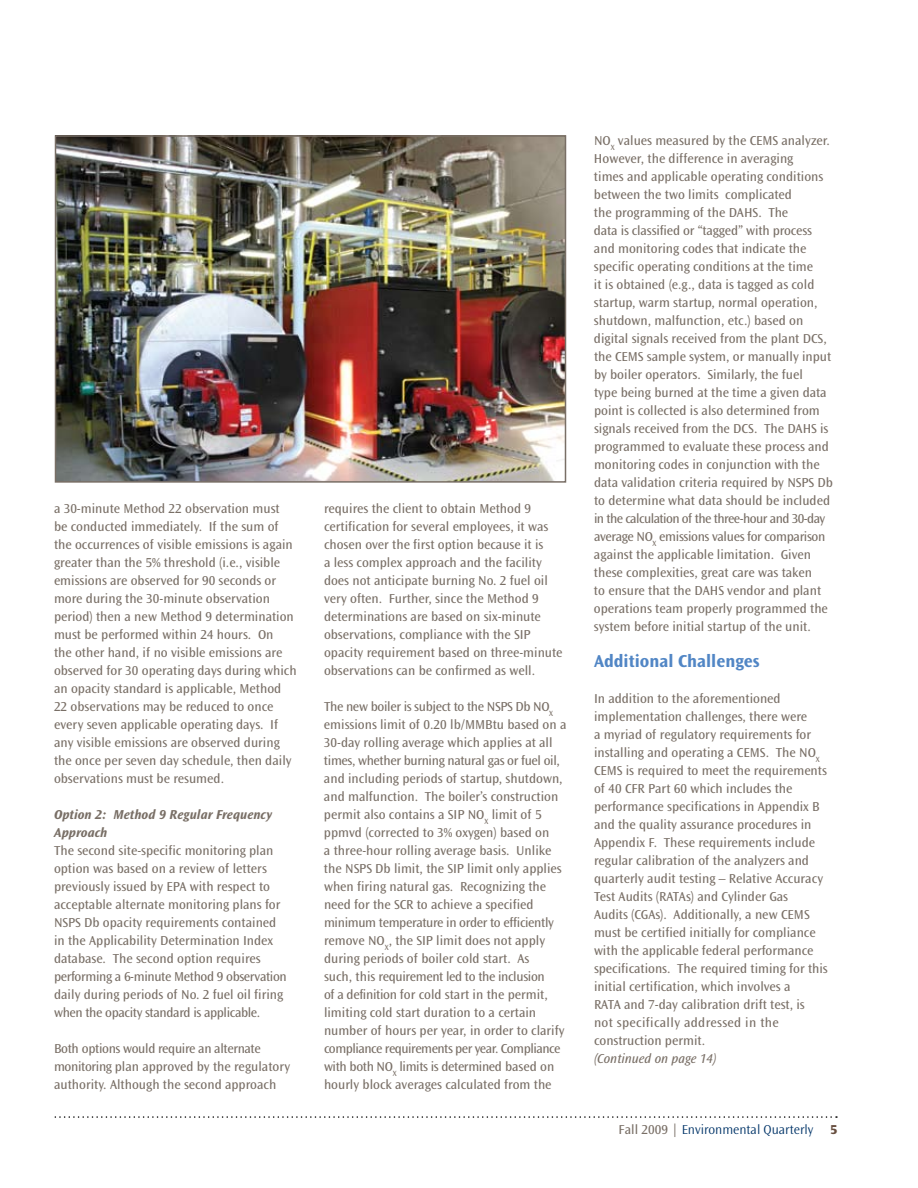
<style>
.page{position:relative;width:918px;height:1188px;background:#fff}
.page>*{position:absolute;margin:0;border:0;box-sizing:border-box;transform-origin:0 0}
.t1{font:18px "Ocean Sans MM 648 475";letter-spacing:.025em;color:#5186c5}
.t2{font:13.5px/18px "Ocean Sans MM 403 475";color:#796f66}
.t3{font:13.5px/18px "Ocean Sans MM It 648 475";color:#796f66}
.t4{font:13.5px "Ocean Sans MM 310 475";color:#003468}
.t5{font:13.5px "Ocean Sans MM It 403 475";color:#796f66}
.s1{font-family:"Ocean Sans MM 403 475";color:#796f66}
.s2{font-family:"Ocean Sans MM 760 475";color:#684f40}
</style>
<div class="page">
<svg style="left:54px;top:1116px;width:783px;height:2px"></svg>
<img style="left:58px;top:138px;width:505px;height:342px">
<div style="left:55px;top:135px;width:511px;height:348px;border:2px solid #796f66"></div>
<p class="t2" style="left:54px;top:500px;width:244px">a 30-minute Method 22 observation must<br>be conducted immediately. If the sum of the occurrences of visible emissions is again greater than the 5% threshold (i.e., visible emissions are observed for 90 seconds or more during the 30-minute observation period) then a new Method 9 determination must be performed within 24 hours. On<br>the other hand, if no visible emissions are observed for 30 operating days during which an opacity standard is applicable, Method 22 observations may be reduced to once every seven applicable operating days. If any visible emissions are observed during the once per seven day schedule, then daily observations must be resumed.</p>
<p class="t3" style="left:54px;top:806px;width:220px">Option 2: Method 9 Regular Frequency<br>Approach</p>
<p class="t2" style="left:54px;top:842px;width:234px">The second site-specific monitoring plan option was based on a review of letters previously issued by EPA with respect to acceptable alternate monitoring plans for NSPS Db opacity requirements contained in the Applicability Determination I ndex database. The second option requires performing a 6-minute Method 9 observation daily during periods of No. 2 fuel oil firing when the opacity standard is applicable.</p>
<p class="t2" style="left:54px;top:1040px;width:238px">Both options would require an alternate monitoring plan approved by the regulatory authority. Although the second approach</p>
<p class="t2" style="left:324px;top:500px;width:240px">requires the client to obtain Method 9 certification for several employees, it was chosen over the first option because it is<br>a less complex approach and the facility does not anticipate burning No. 2 fuel oil very often. Further, since the Method 9 determinations are based on six-minute observations, compliance with the SI P opacity requirement based on three-minute observations can be confirmed as well.</p>
<p class="t2" style="left:324px;top:698px;width:244px">The new boiler is subject to the NSPS Db N O<sub>X </sub>emissions limit of 0.20 lb/MMBtu based on a 30-day rolling average which applies at all times, whether burning natural gas or fuel oil, and including periods of startup, shutdown, and malfunction. The boiler’s construction permit also contains a SI P NO<sub>X</sub> limit of 5 ppmvd (corrected to 3% oxygen) based on<br>a three-hour rolling average basis. Unlike the NSPS Db limit, the SI P limit only applies when firing natural gas. Recognizing the need for the SCR to achieve a specified minimum temperature in order to efficiently remove NO<sub>X</sub>, the SI P limit does not apply during periods of boiler cold start. As<br>such, this requirement led to the inclusion<br>of a definition for cold start in the permit, limiting cold start duration to a certain number of hours per year, in order to clarify compliance requirements per year. Compliance with both N O<sub>X</sub> limits is determined based on hourly block averages calculated from the</p>
<p class="t2" style="left:594px;top:132px;width:241px">N O<sub>X</sub> values measured by the CEMS analyzer.<br>However, the difference in averaging<br>times and applicable operating conditions between the two limits complicated<br>the programming of the DAHS. The<br>data is classified or “tagged” with process and monitoring codes that indicate the specific operating conditions at the time<br>it is obtained (e.g., data is tagged as cold startup, warm startup, normal operation, shutdown, malfunction, etc.) based on digital signals received from the plant DCS, the CEMS sample system, or manually input by boiler operators. Similarly, the fuel<br>type being burned at the time a given data point is collected is also determined from signals received from the DCS. The DAHS is programmed to evaluate these process and monitoring codes in conjunction with the data validation criteria required by NSPS Db to determine what data should be included in the calculation of the three-hour and 30-day average N O<sub>X</sub> emissions values for comparison against the applicable limitation. Given these complexities, great care was taken<br>to ensure that the DAHS vendor and plant operations team properly programmed the system before initial startup of the unit.</p>
<h1 class="t1" style="left:594px;top:651px;width:167px">Additional Challenges</h1>
<p class="t2" style="left:594px;top:690px;width:235px">I n addition to the aforementioned implementation challenges, there were<br>a myriad of regulatory requirements for installing and operating a CEMS. The NO<sub>X </sub>CEMS is required to meet the requirements of 40 CFR Part 60 which includes the performance specifications in Appendix B and the quality assurance procedures in Appendix F. These requirements include regular calibration of the analyzers and quarterly audit testing – Relative Accuracy Test Audits (RATAs) and Cylinder Gas<br>Audits (CGAs). Additionally, a new CEMS must be certified initially for compliance with the applicable federal performance specifications. The required timing for this initial certification, which involves a<br>RATA and 7-day calibration drift test, is<br>not specifically addressed in the construction permit.</p>
<p class="t5" style="left:594px;top:1051px;width:124px">(Continued on page 14)</p>
<p class="t4" style="left:619px;top:1122px;width:220px"><span class="s1">Fall 2009 |</span> Environmental Quarterly <span class="s2">5</span></p>
</div>
